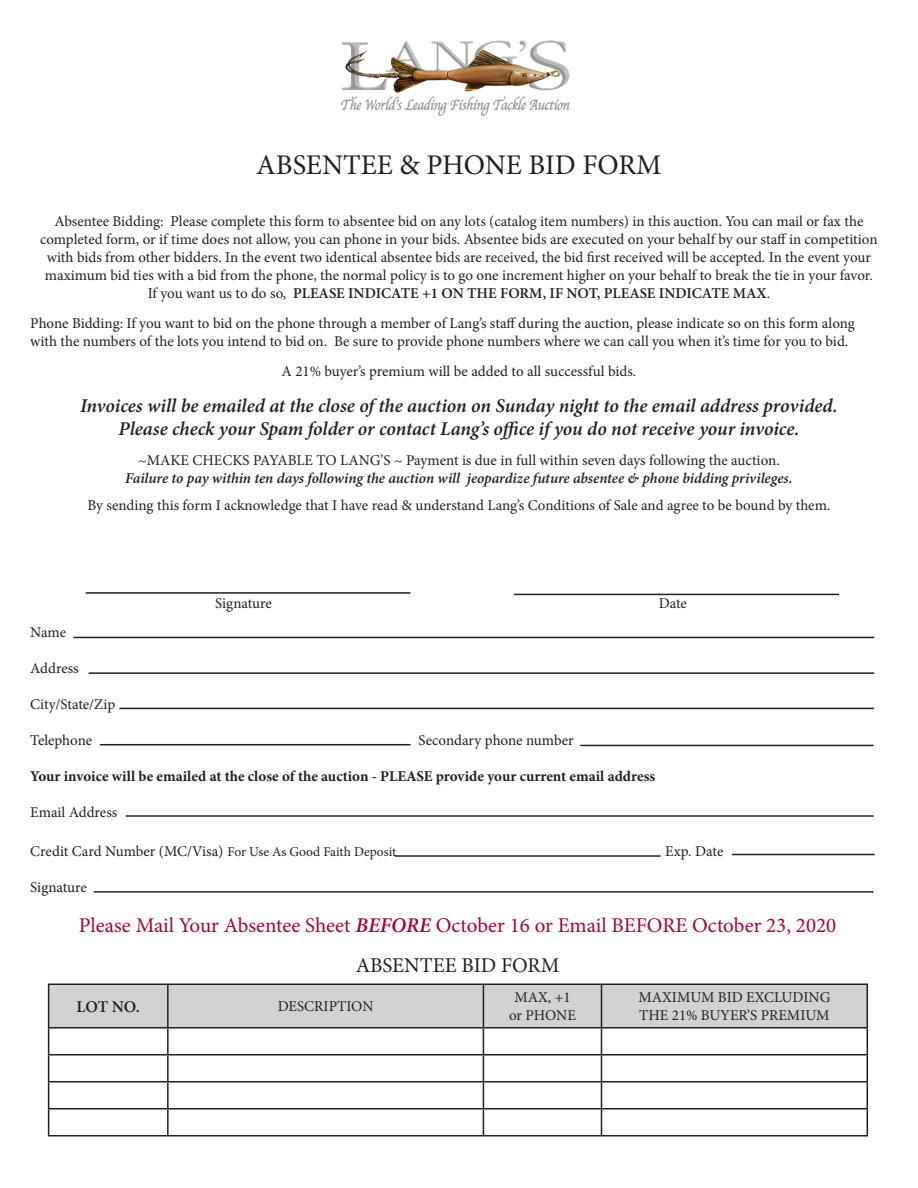
<style>
.page{position:relative;width:918px;height:1188px;background:#fff}
.page>*{position:absolute;margin:0;border:0;box-sizing:border-box;transform-origin:0 0}
.t1{font:28.5px "Minion Pro";color:#231f20}
.t2{font:21px "Minion Pro";color:#ab0333}
.t3{font:21px "Minion Pro";color:#231f20}
.t4{font:italic 600 19.5px "Minion Pro";letter-spacing:-.005em;color:#231f20}
.t5{font:600 16.5px "Minion Pro";color:#231f20}
.t6{font:15px/18px "Minion Pro";color:#231f20;text-align:center}
.t7{font:italic 600 15px "Minion Pro";letter-spacing:-.005em;color:#231f20}
.t8{font:700 15px "Minion Pro";color:#231f20}
.t9{font:600 15px "Minion Pro";color:#231f20}
.s1{font-weight:400}
.s2{font-size:13.5px}
.s3{font-weight:600;font-style:italic}
</style>
<div class="page">
<img style="left:341px;top:40px;width:229px;height:76px">
<svg style="left:48px;top:984px;width:820px;height:151px"></svg>
<hr style="left:48px;top:1135px;width:120px;height:2px;background:#231f20">
<hr style="left:168px;top:1135px;width:315px;height:2px;background:#231f20">
<hr style="left:483px;top:1135px;width:119px;height:2px;background:#231f20">
<hr style="left:602px;top:1135px;width:266px;height:2px;background:#231f20">
<hr style="left:73px;top:637px;width:801px;height:1px;background:#231f20">
<hr style="left:89px;top:672px;width:785px;height:2px;background:#231f20">
<hr style="left:119px;top:708px;width:755px;height:1px;background:#231f20">
<hr style="left:100px;top:744px;width:310px;height:1px;background:#231f20">
<hr style="left:395px;top:855px;width:266px;height:2px;background:#231f20">
<hr style="left:732px;top:854px;width:143px;height:1px;background:#231f20">
<hr style="left:94px;top:891px;width:780px;height:2px;background:#231f20">
<hr style="left:86px;top:592px;width:324px;height:2px;background:#231f20">
<hr style="left:514px;top:594px;width:325px;height:1px;background:#231f20">
<hr style="left:580px;top:745px;width:294px;height:1px;background:#231f20">
<hr style="left:126px;top:815px;width:748px;height:2px;background:#231f20">
<p class="t1" style="left:256px;top:146px;width:407px">ABSENTEE &amp; PHONE BID FORM</p>
<p class="t6" style="left:54px;top:213px;width:810px">Absentee Bidding: Please complete this form to absentee bid on any lots (catalog item numbers) in this auction. You can mail or fax the</p>
<p class="t6" style="left:40px;top:231px;width:839px">completed form, or if time does not allow, you can phone in your bids. Absentee bids are executed on your behalf by our staff in competition with bids from other bidders. In the event two identical absentee bids are received, the bid first received will be accepted. In the event your maximum bid ties with a bid from the phone, the normal policy is to go one increment higher on your behalf to break the tie in your favor.</p>
<p class="t9" style="left:148px;top:283px;width:624px"><span class="s1">If you want us to do so,</span> PLEASE INDICATE +1 ON THE FORM, IF NOT, PLEASE INDICATE MAX<span class="s1">.</span></p>
<p class="t6" style="left:30px;top:315px;width:826px">Phone Bidding: If you want to bid on the phone through a member of Lang’s staff during the auction, please indicate so on this form along</p>
<p class="t6" style="left:30px;top:333px;width:819px">with the numbers of the lots you intend to bid on. Be sure to provide phone numbers where we can call you when it’s time for you to bid.</p>
<p class="t6" style="left:282px;top:363px;width:356px">A 21% buyer’s premium will be added to all successful bids.</p>
<p class="t4" style="left:80px;top:392px;width:759px">Invoices will be emailed at the close of the auction on Sunday night to the email address provided.</p>
<p class="t4" style="left:118px;top:415px;width:683px">Please check your Spam folder or contact Lang’s office if you do not receive your invoice.</p>
<p class="t6" style="left:138px;top:451px;width:643px">~MAKE CHECKS PAYABLE TO LANG’S ~ Payment is due in full within seven days following the auction.</p>
<p class="t7" style="left:125px;top:468px;width:669px">Failure to pay within ten days following the auction will jeopardize future absentee &amp; phone bidding privileges.</p>
<p class="t6" style="left:87px;top:496px;width:744px">By sending this form I acknowledge that I have read &amp; understand Lang’s Conditions of Sale and agree to be bound by them.</p>
<p class="t6" style="left:215px;top:594px;width:58px">Signature</p>
<p class="t6" style="left:659px;top:594px;width:30px">Date</p>
<p class="t6" style="left:30px;top:623px;width:37px">Name</p>
<p class="t6" style="left:30px;top:659px;width:50px">Address</p>
<p class="t6" style="left:30px;top:695px;width:86px">City/State/Zip</p>
<p class="t6" style="left:30px;top:731px;width:63px">Telephone</p>
<p class="t6" style="left:419px;top:731px;width:157px">Secondary phone number</p>
<p class="t8" style="left:30px;top:765px;width:626px">Your invoice will be emailed at the close of the auction - PLEASE provide your current email address</p>
<p class="t6" style="left:30px;top:803px;width:88px">Email Address</p>
<p class="t6" style="left:30px;top:842px;width:368px">Credit Card Number (MC/Visa) <span class="s2">For Use As Good Faith Deposit</span></p>
<p class="t6" style="left:665px;top:842px;width:60px">Exp. Date</p>
<p class="t6" style="left:30px;top:878px;width:58px">Signature</p>
<p class="t2" style="left:79px;top:911px;width:759px">Please Mail Your Absentee Sheet <span class="s3">BEFORE</span> October 16 or Email BEFORE October 23, 2020</p>
<p class="t3" style="left:356px;top:951px;width:205px">ABSENTEE BID FORM</p>
<p class="t5" style="left:77px;top:995px;width:65px">LOT NO.</p>
<p class="t6" style="left:278px;top:998px;width:97px">DESCRIPTION</p>
<p class="t6" style="left:514px;top:989px;width:58px">MAX, +1</p>
<p class="t6" style="left:509px;top:1007px;width:68px">or PHONE</p>
<p class="t6" style="left:638px;top:989px;width:194px">MAXIMUM BID EXCLUDING</p>
<p class="t6" style="left:639px;top:1007px;width:192px">THE 21% BUYER’S PREMIUM</p>
</div>
